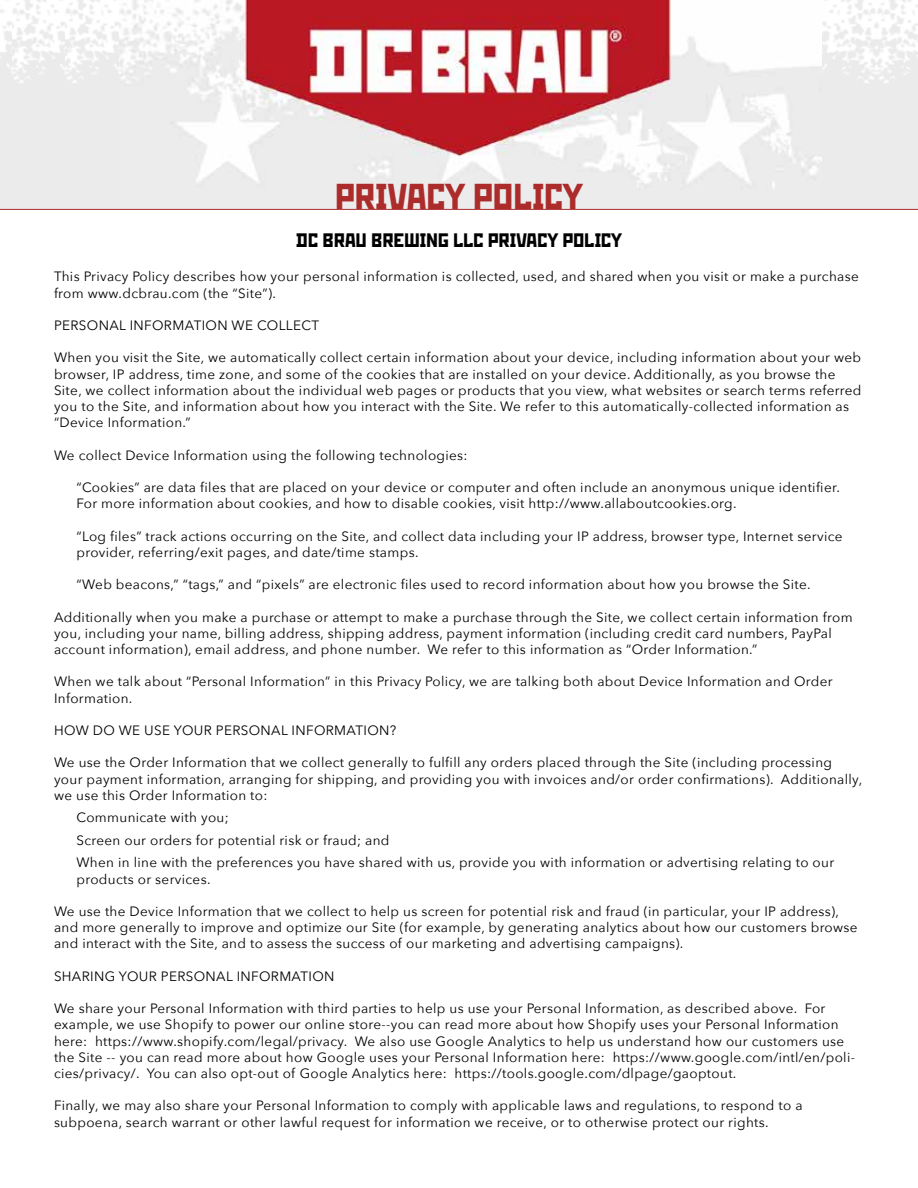
<style>
.page{position:relative;width:918px;height:1188px;background:#fff}
.page>*{position:absolute;margin:0;border:0;box-sizing:border-box;transform-origin:0 0}
.t1{font:36px "Stenberg ITC Std";letter-spacing:.01em;color:#ac2c2b}
.t2{font:19.5px "Stenberg ITC Std";letter-spacing:.015em;color:#000}
.t3{font:13.5px/16.2px "Avenir Next";letter-spacing:.025em;color:#000}
</style>
<div class="page">
<img style="left:0;top:0;width:823px;height:209px">
<hr style="left:0;top:209px;width:918px;height:1px;background:#ac2c2b">
<h1 class="t1" style="left:336px;top:176px;width:248px">PRIVACY POLICY</h1>
<h2 class="t2" style="left:296px;top:229px;width:327px">DC BRAU BREWING LLC PRIVACY POLICY</h2>
<p class="t3" style="left:54px;top:268px;width:806px">This Privacy Policy describes how your personal information is collected, used, and shared when you visit or make a purchase from www.dcbrau.com (the “Site”).</p>
<p class="t3" style="left:54px;top:317px;width:267px">PERSONAL INFORMATION WE COLLECT</p>
<p class="t3" style="left:54px;top:349px;width:809px">When you visit the Site, we automatically collect certain information about your device, including information about your web browser, IP address, time zone, and some of the cookies that are installed on your device. Additionally, as you browse the Site, we collect information about the individual web pages or products that you view, what websites or search terms referred you to the Site, and information about how you interact with the Site. We refer to this automatically-collected information as “Device Information.”</p>
<p class="t3" style="left:54px;top:446px;width:415px">We collect Device Information using the following technologies:</p>
<p class="t3" style="left:77px;top:479px;width:765px">“Cookies” are data files that are placed on your device or computer and often include an anonymous unique identifier.<br>For more information about cookies, and how to disable cookies, visit http://www.allaboutcookies.org.</p>
<p class="t3" style="left:77px;top:527px;width:768px">“Log files” track actions occurring on the Site, and collect data including your IP address, browser type, Internet service provider, referring/exit pages, and date/time stamps.</p>
<p class="t3" style="left:77px;top:576px;width:736px">“Web beacons,” “tags,” and “pixels” are electronic files used to record information about how you browse the Site.</p>
<p class="t3" style="left:54px;top:608px;width:800px">Additionally when you make a purchase or attempt to make a purchase through the Site, we collect certain information from you, including your name, billing address, shipping address, payment information (including credit card numbers, PayPal account information), email address, and phone number. We refer to this information as “Order Information.”</p>
<p class="t3" style="left:54px;top:673px;width:780px">When we talk about “Personal Information” in this Privacy Policy, we are talking both about Device Information and Order<br>Information.</p>
<p class="t3" style="left:54px;top:722px;width:344px">HOW DO WE USE YOUR PERSONAL INFORMATION?</p>
<p class="t3" style="left:54px;top:754px;width:810px">We use the Order Information that we collect generally to fulfill any orders placed through the Site (including processing your payment information, arranging for shipping, and providing you with invoices and/or order confirmations). Additionally, we use this Order Information to:</p>
<p class="t3" style="left:77px;top:806px;width:759px;line-height:22.5px">Communicate with you;<br>Screen our orders for potential risk or fraud; and<br>When in line with the preferences you have shared with us, provide you with information or advertising relating to our</p>
<p class="t3" style="left:77px;top:870px;width:136px">products or services.</p>
<p class="t3" style="left:54px;top:903px;width:805px">We use the Device Information that we collect to help us screen for potential risk and fraud (in particular, your IP address), and more generally to improve and optimize our Site (for example, by generating analytics about how our customers browse and interact with the Site, and to assess the success of our marketing and advertising campaigns).</p>
<p class="t3" style="left:54px;top:967px;width:282px">SHARING YOUR PERSONAL INFORMATION</p>
<p class="t3" style="left:54px;top:1000px;width:803px">We share your Personal Information with third parties to help us use your Personal Information, as described above. For example, we use Shopify to power our online store--you can read more about how Shopify uses your Personal Information here: https://www.shopify.com/legal/privacy. We also use Google Analytics to help us understand how our customers use the Site -- you can read more about how Google uses your Personal Information here: https://www.google.com/intl/en/poli&shy;cies/privacy/. You can also opt-out of Google Analytics here: https://tools.google.com/dlpage/gaoptout.</p>
<p class="t3" style="left:54px;top:1097px;width:750px">Finally, we may also share your Personal Information to comply with applicable laws and regulations, to respond to a subpoena, search warrant or other lawful request for information we receive, or to otherwise protect our rights.</p>
</div>
